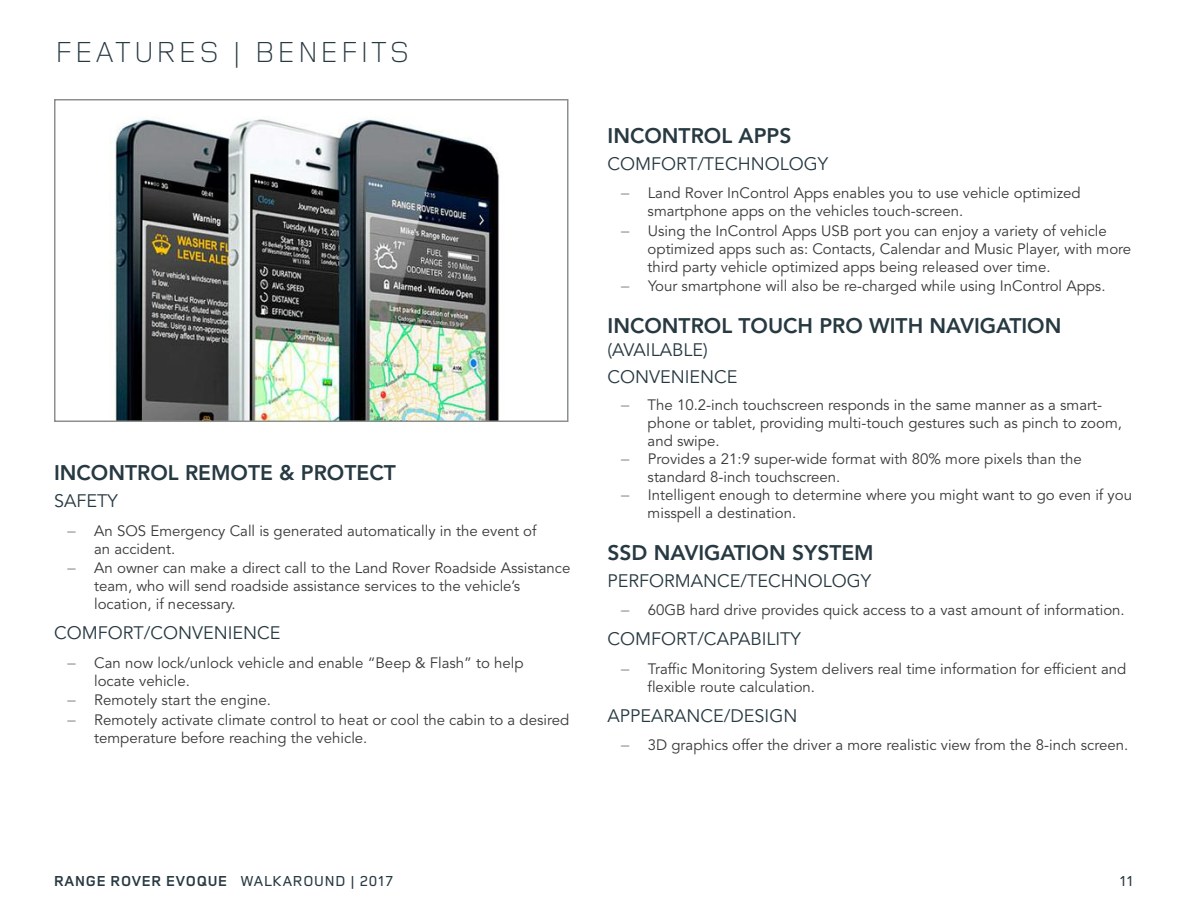
<style>
.page{position:relative;width:1188px;height:918px;background:#fff}
.page>*{position:absolute;margin:0;border:0;box-sizing:border-box;transform-origin:0 0}
.t1{font:300 30px "Land Rover Wide";color:#273941}
.t2{font:800 21px "Avenir";color:#273941}
.t3{font:18px/27px "Avenir";color:#273941}
.t4{font:15px/18px "Avenir";color:#39383a}
.t5{font:700 15px "Land Rover OT4";letter-spacing:.05em;color:#273941}
.t6{font:500 15px "Land Rover OT4";color:#273941}
.s1{font-size:16.5px;color:#8c908c}
.s2{font-weight:500}
</style>
<div class="page">
<img style="left:110px;top:118px;width:390px;height:301px">
<div style="left:54px;top:99px;width:514px;height:323px;border:2px solid #8c908c"></div>
<h1 class="t1" style="left:54px;top:34px;width:358px">FEATURES | BENEFITS</h1>
<h2 class="t2" style="left:54px;top:456px;width:343px">INCONTROL REMOTE &amp; PROTECT</h2>
<p class="t3" style="left:54px;top:488px;width:65px">SAFETY</p>
<p class="t4" style="left:94px;top:522px;width:444px;text-indent:-27px"><span class="s1">–</span> An SOS Emergency Call is generated automatically in the event of an accident.</p>
<p class="t4" style="left:94px;top:559px;width:478px;text-indent:-27px"><span class="s1">–</span> An owner can make a direct call to the Land Rover Roadside Assistance team, who will send roadside assistance services to the vehicle’s location, if necessary.</p>
<p class="t3" style="left:54px;top:620px;width:228px">COMFORT/CONVENIENCE</p>
<p class="t4" style="left:94px;top:654px;width:431px;text-indent:-27px"><span class="s1">–</span> Can now lock/unlock vehicle and enable “Beep &amp; Flash” to help locate vehicle.</p>
<p class="t4" style="left:68px;top:691px;width:205px"><span class="s1">–</span> Remotely start the engine.</p>
<p class="t4" style="left:94px;top:711px;width:477px;text-indent:-27px"><span class="s1">–</span> Remotely activate climate control to heat or cool the cabin to a desired temperature before reaching the vehicle.</p>
<h2 class="t2" style="left:608px;top:119px;width:185px">INCONTROL APPS</h2>
<p class="t3" style="left:608px;top:150px;width:222px">COMFORT/TECHNOLOGY</p>
<p class="t4" style="left:648px;top:184px;width:435px;text-indent:-27px"><span class="s1">–</span> Land Rover InControl Apps enables you to use vehicle optimized smartphone apps on the vehicles touch-screen.</p>
<p class="t4" style="left:648px;top:222px;width:485px;text-indent:-27px"><span class="s1">–</span> Using the InControl Apps USB port you can enjoy a variety of vehicle optimized apps such as: Contacts, Calendar and Music Player, with more third party vehicle optimized apps being released over time.</p>
<p class="t4" style="left:621px;top:277px;width:486px"><span class="s1">–</span> Your smartphone will also be re-charged while using InControl Apps.</p>
<h2 class="t2" style="left:608px;top:309px;width:456px">INCONTROL TOUCH PRO WITH NAVIGATION</h2>
<p class="t3" style="left:607px;top:336px;width:132px">(AVAILABLE)<br>CONVENIENCE</p>
<p class="t4" style="left:648px;top:396px;width:476px;text-indent:-27px"><span class="s1">–</span> The 10.2-inch touchscreen responds in the same manner as a smart&shy;phone or tablet, providing multi-touch gestures such as pinch to zoom, and swipe.</p>
<p class="t4" style="left:648px;top:450px;width:436px;text-indent:-27px"><span class="s1">–</span> Provides a 21:9 super-wide format with 80% more pixels than the standard 8-inch touchscreen.</p>
<p class="t4" style="left:648px;top:486px;width:486px;text-indent:-27px"><span class="s1">–</span> Intelligent enough to determine where you might want to go even if you misspell a destination.</p>
<h2 class="t2" style="left:608px;top:536px;width:268px">SSD NAVIGATION SYSTEM</h2>
<p class="t3" style="left:608px;top:567px;width:265px">PERFORMANCE/TECHNOLOGY</p>
<p class="t4" style="left:621px;top:601px;width:505px"><span class="s1">–</span> 60GB hard drive provides quick access to a vast amount of information.</p>
<p class="t3" style="left:608px;top:626px;width:195px">COMFORT/CAPABILITY</p>
<p class="t4" style="left:648px;top:660px;width:480px;text-indent:-27px"><span class="s1">–</span> Traffic Monitoring System delivers real time information for efficient and flexible route calculation.</p>
<p class="t3" style="left:608px;top:702px;width:191px">APPEARANCE/DESIGN</p>
<p class="t4" style="left:621px;top:736px;width:509px"><span class="s1">–</span> 3D graphics offer the driver a more realistic view from the 8-inch screen.</p>
<p class="t5" style="left:54px;top:870px;width:340px">RANGE ROVER EVOQUE <span class="s2">WALKAROUND | 2017</span></p>
<p class="t6" style="left:1120px;top:875px;width:16px">11</p>
</div>
